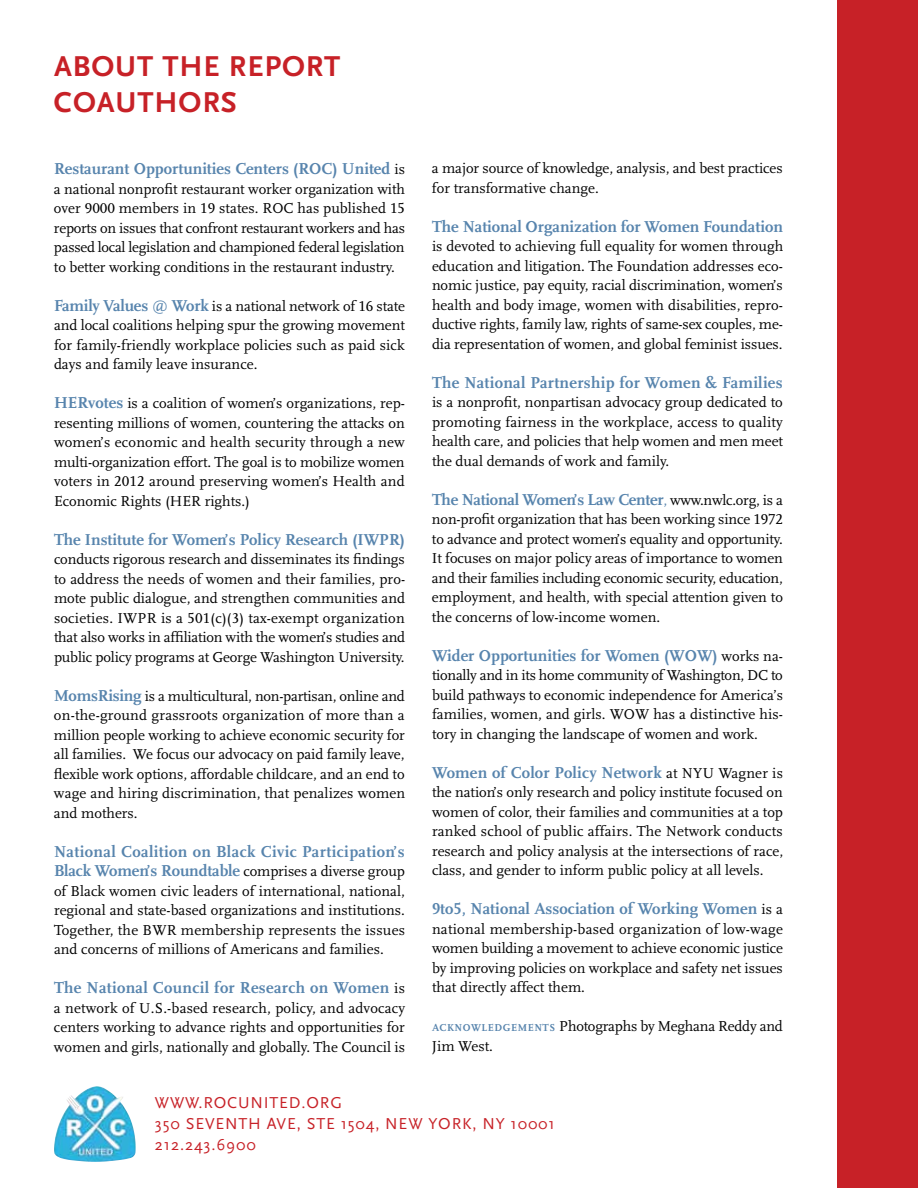
<style>
.page{position:relative;width:918px;height:1188px;background:#fff}
.page>*{position:absolute;margin:0;border:0;box-sizing:border-box;transform-origin:0 0}
.t1{font:700 30px/36px "Scala Sans";letter-spacing:.03em;color:#c72127}
.t2{font:700 16.5px "Scala LF";color:#5784ad}
.t3{font:700 16.5px/19.5px "Scala LF";letter-spacing:.025em;color:#5784ad}
.t4{font:16.5px/21px "Scala Sans";letter-spacing:.05em;color:#c72127}
.t5{font:700 16.5px "Scala LF";letter-spacing:.02em;color:#5784ad}
.t6{font:15px/19.5px "Scala LF";color:#000;text-align:justify}
.s1{font-weight:400;font-size:15px;color:#000}
.s2{font-weight:700;font-size:16.5px;color:#5784ad}
.s3{font-weight:400;font-size:15px}
.s4{font-weight:700;font-size:10.5px;color:#5784ad}
</style>
<div class="page">
<img style="left:54px;top:1086px;width:42px;height:61px">
<div style="left:837px;top:0;width:81px;height:1188px;background:#c72127"></div>
<h1 class="t1" style="left:54px;top:49px;width:287px">ABOUT THE REPORT<br>COAUTHORS</h1>
<p class="t2" style="left:54px;top:160px;width:352px">Restaurant Opportunities Centers (ROC) United <span class="s1">is</span></p>
<p class="t6" style="left:54px;top:179px;width:353px">a national nonprofit restaurant worker organization with over 9000 members in 19 states. ROC has published 15 reports on issues that confront restaurant workers and has passed local legislation and championed federal legislation to better working conditions in the restaurant industry.</p>
<p class="t6" style="left:54px;top:296px;width:353px"><span class="s2">Family Values @ Work</span> is a national network of 16 state and local coalitions helping spur the growing movement for family-friendly workplace policies such as paid sick days and family leave insurance.</p>
<p class="t6" style="left:54px;top:394px;width:352px"><span class="s2">HERvotes</span> is a coalition of women’s organizations, rep&shy;resenting millions of women, countering the attacks on women’s economic and health security through a new multi-organization effort. The goal is to mobilize women voters in 2012 around preserving women’s Health and Economic Rights (HER rights.)</p>
<p class="t2" style="left:54px;top:530px;width:353px">The Institute for Women’s Policy Research (IWPR)</p>
<p class="t6" style="left:54px;top:550px;width:353px">conducts rigorous research and disseminates its findings to address the needs of women and their families, pro&shy;mote public dialogue, and strengthen communities and societies. IWPR is a 501(c)(3) tax-exempt organization that also works in affiliation with the women’s studies and public policy programs at George Washington University.</p>
<p class="t6" style="left:54px;top:686px;width:353px"><span class="s2">MomsRising</span> is a multicultural, non-partisan, online and on-the-ground grassroots organization of more than a million people working to achieve economic security for all families. We focus our advocacy on paid family leave, flexible work options, affordable childcare, and an end to wage and hiring discrimination, that penalizes women and mothers.</p>
<p class="t3" style="left:54px;top:842px;width:352px">National Coalition on Black Civic Participation’s<br>Black Women’s Roundtable <span class="s1">comprises a diverse group</span></p>
<p class="t6" style="left:54px;top:881px;width:353px">of Black women civic leaders of international, national, regional and state-based organizations and institutions.<br>Together, the BWR membership represents the issues and concerns of millions of Americans and families.</p>
<p class="t5" style="left:54px;top:979px;width:352px">The National Council for Research on Women <span class="s1">is</span></p>
<p class="t6" style="left:54px;top:998px;width:353px">a network of U.S.-based research, policy, and advocacy centers working to advance rights and opportunities for women and girls, nationally and globally. The Council is</p>
<p class="t6" style="left:432px;top:159px;width:352px">a major source of knowledge, analysis, and best practices for transformative change.</p>
<p class="t2" style="left:432px;top:217px;width:352px">The National Organization for Women Foundation</p>
<p class="t6" style="left:432px;top:237px;width:353px">is devoted to achieving full equality for women through education and litigation. The Foundation addresses eco&shy;nomic justice, pay equity, racial discrimination, women’s health and body image, women with disabilities, repro&shy;ductive rights, family law, rights of same-sex couples, me&shy;dia representation of women, and global feminist issues.</p>
<p class="t2" style="left:432px;top:373px;width:352px">The National Partnership for Women &amp; Families</p>
<p class="t6" style="left:432px;top:393px;width:353px">is a nonprofit, nonpartisan advocacy group dedicated to promoting fairness in the workplace, access to quality health care, and policies that help women and men meet the dual demands of work and family.</p>
<p class="t2" style="left:432px;top:490px;width:353px">The National Women’s Law Center<span class="s3">,</span> <span class="s1">www.nwlc.org, is a</span></p>
<p class="t6" style="left:432px;top:510px;width:353px">non-profit organization that has been working since 1972 to advance and protect women’s equality and opportunity.<br>It focuses on major policy areas of importance to women and their families including economic security, education, employment, and health, with special attention given to the concerns of low-income women.</p>
<p class="t2" style="left:432px;top:646px;width:353px">Wider Opportunities for Women (WOW) <span class="s1">works na-</span></p>
<p class="t6" style="left:432px;top:666px;width:353px">tionally and in its home community of Washington, DC to build pathways to economic independence for America’s families, women, and girls. WOW has a distinctive his&shy;tory in changing the landscape of women and work.</p>
<p class="t2" style="left:432px;top:763px;width:353px">Women of Color Policy Network <span class="s1">at NYU Wagner is</span></p>
<p class="t6" style="left:432px;top:783px;width:353px">the nation’s only research and policy institute focused on women of color, their families and communities at a top ranked school of public affairs. The Network conducts research and policy analysis at the intersections of race, class, and gender to inform public policy at all levels.</p>
<p class="t2" style="left:432px;top:899px;width:353px">9to5, National Association of Working Women <span class="s1">is a</span></p>
<p class="t6" style="left:432px;top:919px;width:353px">national membership-based organization of low-wage women building a movement to achieve economic justice by improving policies on workplace and safety net issues that directly affect them.</p>
<p class="t6" style="left:432px;top:1017px;width:352px"><span class="s4">ACKNOWLEDGEMENTS</span> Photographs by Meghana Reddy and<br>Jim West.</p>
<p class="t4" style="left:155px;top:1093px;width:401px">WWW.ROCUNITED.ORG<br>350 SEVENTH AVE, STE 1504, N EW YORK, NY 10001<br>212.243.6900</p>
</div>
